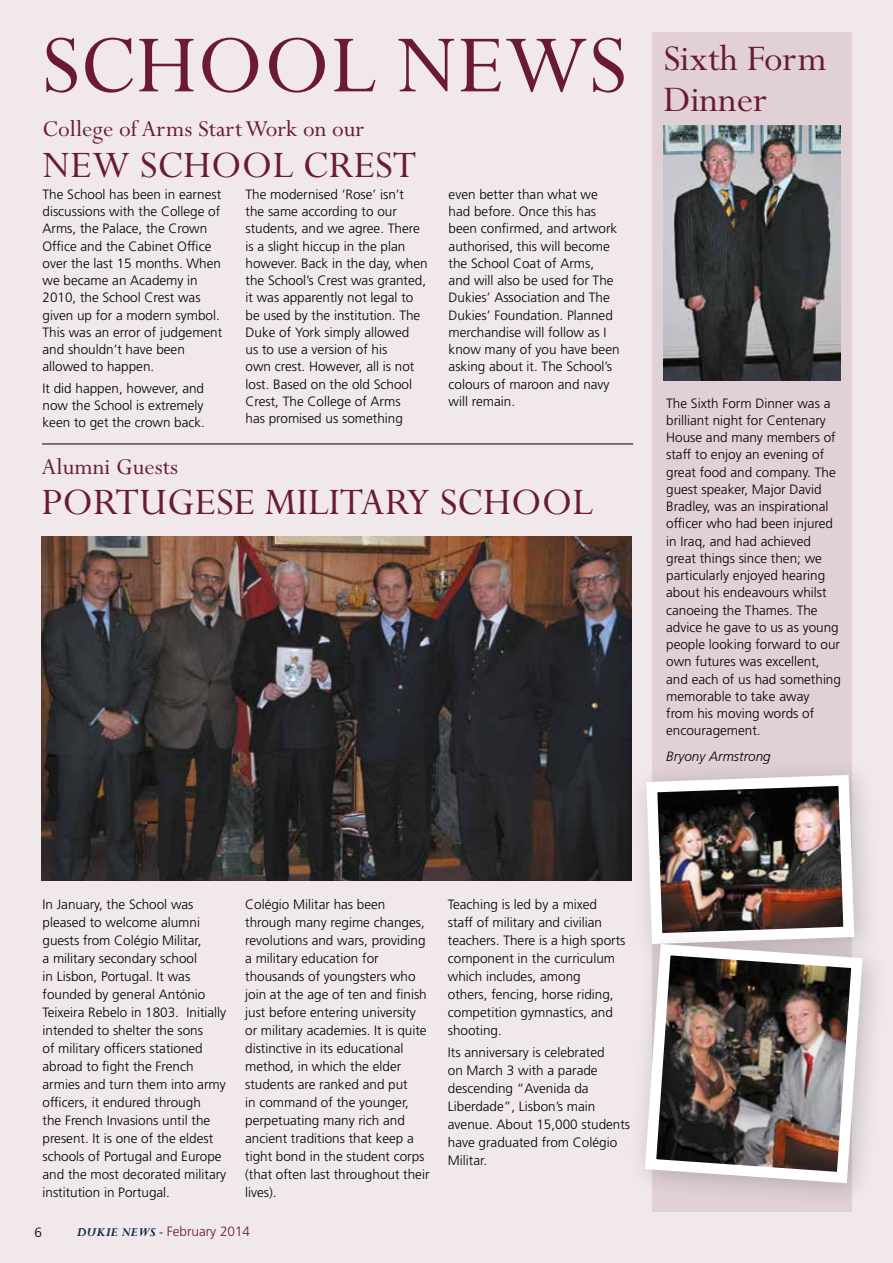
<style>
.page{position:relative;width:893px;height:1263px;background:#f0e8ea}
.page>*{position:absolute;margin:0;border:0;box-sizing:border-box;transform-origin:0 0}
.t1{font:91.5px "Perpetua";color:#6a1b32}
.t2{font:42px "Perpetua";color:#6a1b32}
.t3{font:40.5px/40.5px "Perpetua";color:#6a1b32}
.t4{font:25.5px "Perpetua";color:#6a1b32}
.t5{font:300 13.5px/17.2px "Frutiger LT Std";color:#000}
.t6{font:300 13.5px "Frutiger LT Std";color:#6a1b32}
.t7{font:italic 300 13.5px "Frutiger LT Std";color:#000}
.s1{font-family:"Perpetua";font-weight:700;font-style:italic;color:#00263d}
.s2{font-family:"Minion Pro";font-weight:400;color:#000}
</style>
<div class="page">
<div style="left:652px;top:33px;width:199px;height:1179px;background:#e1d1d6"></div>
<img style="left:41px;top:536px;width:590px;height:344px">
<div style="left:627px;top:756px;width:254px;height:215px;background:#000;opacity:.2"></div>
<img style="left:641px;top:769px;width:219px;height:156px">
<hr style="left:42px;top:444px;width:591px;height:1px;background:#000">
<img style="left:663px;top:126px;width:178px;height:255px">
<div style="left:626px;top:925px;width:264px;height:285px;background:#000;opacity:.2"></div>
<img style="left:639px;top:938px;width:229px;height:251px">
<h1 class="t1" style="left:41px;top:18px;width:586px">SCHOOL NEWS</h1>
<h3 class="t4" style="left:43px;top:116px;width:323px">College of Arms Start Work on our</h3>
<h2 class="t2" style="left:43px;top:143px;width:375px">NEW SCHOOL CREST</h2>
<p class="t5" style="left:43px;top:186px;width:181px">The School has been in earnest discussions with the College of<br>Arms, the Palace, the Crown<br>Office and the Cabinet Office over the last 15 months. When we became an Academy in<br>2010, the School Crest was given up for a modern symbol.<br>This was an error of judgement and shouldn’t have been allowed to happen.</p>
<p class="t5" style="left:43px;top:380px;width:164px;text-align:justify">It did happen, however, and now the School is extremely keen to get the crown back.</p>
<p class="t5" style="left:246px;top:186px;width:184px">The modernised ‘Rose’ isn’t<br>the same according to our students, and we agree. There is a slight hiccup in the plan however. Back in the day, when the School’s Crest was granted, it was apparently not legal to be used by the institution. The<br>Duke of York simply allowed<br>us to use a version of his<br>own crest. However, all is not lost. Based on the old School<br>Crest, The College of Arms<br>has promised us something</p>
<p class="t5" style="left:449px;top:186px;width:173px">even better than what we had before. Once this has been confirmed, and artwork authorised, this will become the School Coat of Arms,<br>and will also be used for The<br>Dukies’ Association and The<br>Dukies’ Foundation. Planned merchandise will follow as I know many of you have been asking about it. The School’s colours of maroon and navy will remain.</p>
<h3 class="t4" style="left:41px;top:453px;width:138px">Alumni Guests</h3>
<h2 class="t2" style="left:41px;top:480px;width:553px">PORTUGESE MILITARY SCHOOL</h2>
<h3 class="t3" style="left:663px;top:40px;width:165px">Sixth Form<br>Dinner</h3>
<p class="t5" style="left:666px;top:394px;width:176px">The Sixth Form Dinner was a brilliant night for Centenary<br>House and many members of staff to enjoy an evening of great food and company. The guest speaker, Major David<br>Bradley, was an inspirational officer who had been injured in Iraq, and had achieved great things since then; we particularly enjoyed hearing about his endeavours whilst canoeing the Thames. The advice he gave to us as young people looking forward to our own futures was excellent, and each of us had something memorable to take away<br>from his moving words of encouragement.</p>
<p class="t7" style="left:666px;top:749px;width:106px">Bryony Armstrong</p>
<p class="t5" style="left:43px;top:895px;width:185px;line-height:18px">In January, the School was pleased to welcome alumni guests from Colégio Militar,<br>a military secondary school<br>in Lisbon, Portugal. It was founded by general António<br>Teixeira Rebelo in 1803. Initially intended to shelter the sons<br>of military officers stationed abroad to fight the French armies and turn them into army officers, it endured through<br>the French Invasions until the present. It is one of the eldest schools of Portugal and Europe and the most decorated military institution in Portugal.</p>
<p class="t5" style="left:245px;top:895px;width:186px;line-height:18px">Colégio Militar has been through many regime changes, revolutions and wars, providing a military education for thousands of youngsters who join at the age of ten and finish just before entering university or military academies. It is quite distinctive in its educational method, in which the elder students are ranked and put<br>in command of the younger, perpetuating many rich and ancient traditions that keep a tight bond in the student corps (that often last throughout their lives).</p>
<p class="t5" style="left:448px;top:895px;width:179px;line-height:18px">Teaching is led by a mixed staff of military and civilian teachers. There is a high sports component in the curriculum which includes, among<br>others, fencing, horse riding, competition gymnastics, and shooting.</p>
<p class="t5" style="left:448px;top:1043px;width:184px;line-height:18px">Its anniversary is celebrated<br>on March 3 with a parade descending “Avenida da<br>Liberdade”, Lisbon’s main avenue. About 15,000 students have graduated from Colégio<br>Militar.</p>
<p class="t5" style="left:35px;top:1224px;width:9px">6</p>
<p class="t6" style="left:77px;top:1223px;width:175px"><span class="s1">DUKIE NEWS</span> <span class="s2">-</span> February 2014</p>
</div>
